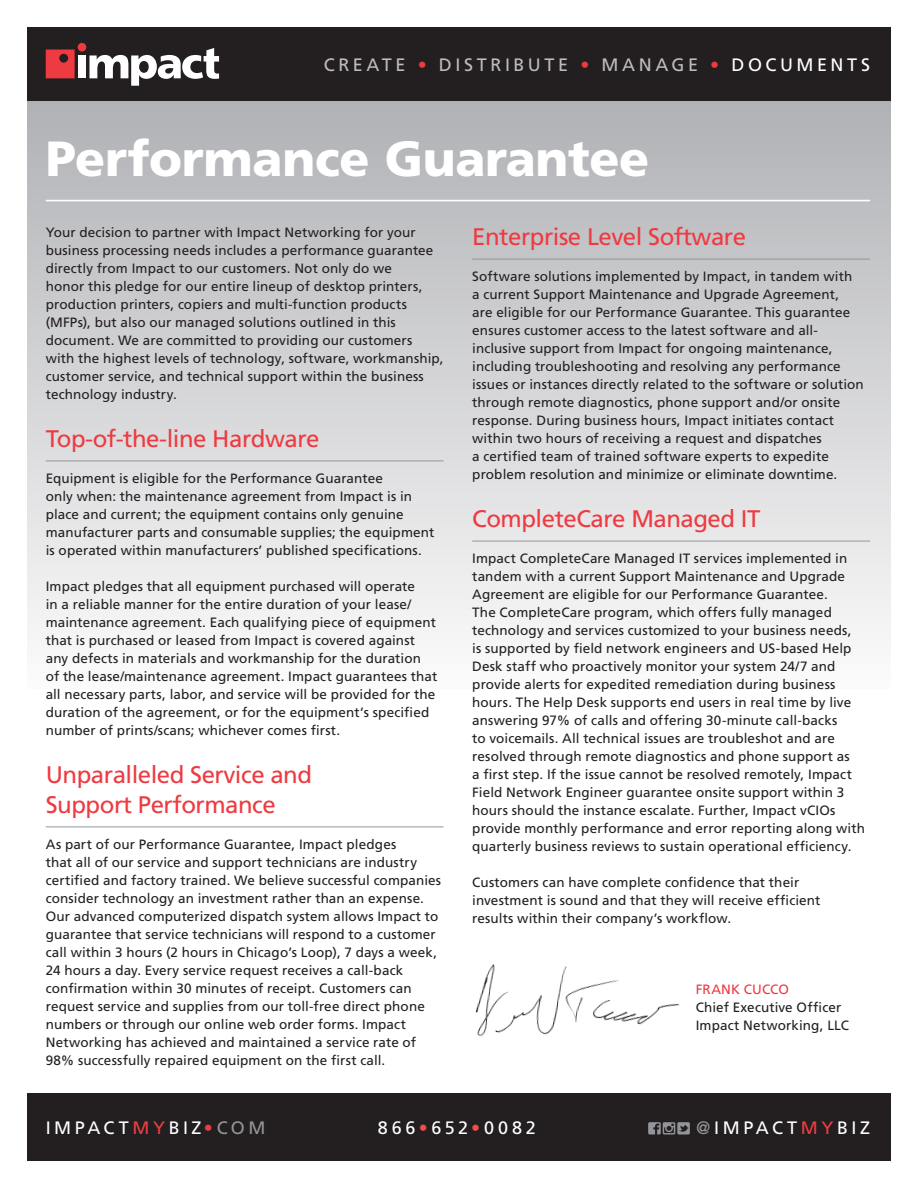
<style>
.page{position:relative;width:918px;height:1188px;background:#fff}
.page>*{position:absolute;margin:0;border:0;box-sizing:border-box;transform-origin:0 0}
.t1{font:900 49.35px "Frutiger";letter-spacing:-.005em;color:#fff}
.t2{font:24px/30px "Frutiger";letter-spacing:-.02em;color:#ee3a41}
.t3{font:18px "Frutiger";letter-spacing:.2em;color:#fff}
.t4{font:18px "Frutiger";letter-spacing:.2em;color:#bcbdc0}
.Headers{font:13.5px/18px "Frutiger";letter-spacing:.01em;color:#231f20}
.s1{color:#ee3a41}
.s2{color:#fff}
.s3{color:#ee3d42}
.s4{color:#939598}
.s5{color:#ee4f49}
</style>
<div class="page">
<div style="left:27px;top:28px;width:864px;height:73px;background:#231f20"></div>
<div style="left:78px;top:55px;width:8px;height:23px;background:#fff"></div>
<svg style="left:46px;top:50px;width:29px;height:28px"></svg>
<div style="left:78px;top:43px;width:8px;height:9px;background:#ee3a41;border-radius:50%"></div>
<svg style="left:89px;top:48px;width:130px;height:38px"></svg>
<div style="left:27px;top:101px;width:864px;height:587px;background:linear-gradient(to bottom,#b1b2b6,#fbfbfb)"></div>
<hr style="left:46px;top:461px;width:398px;height:1px;background:#939598">
<hr style="left:46px;top:827px;width:398px;height:1px;background:#939598">
<hr style="left:472px;top:259px;width:398px;height:1px;background:#939598">
<hr style="left:472px;top:541px;width:398px;height:1px;background:#939598">
<hr style="left:46px;top:200px;width:824px;height:1px;background:#fff">
<div style="left:27px;top:1094px;width:864px;height:67px;background:#231f20"></div>
<svg style="left:648px;top:1122px;width:42px;height:12px"></svg>
<img style="left:475px;top:964px;width:205px;height:73px">
<p class="t4" style="left:324px;top:54px;width:548px">CREATE <span class="s1">•</span> DISTRIBUTE <span class="s1">•</span> MANAGE <span class="s1">•</span> <span class="s2">DOCUMENTS</span></p>
<p class="t1" style="left:46px;top:129px;width:605px">Performance Guarantee</p>
<p class="Headers" style="left:46px;top:223px;width:399px">Your decision to partner with Impact Networking for your business processing needs includes a performance guarantee directly from Impact to our customers. Not only do we<br>honor this pledge for our entire lineup of desktop printers, production printers, copiers and multi-function products (MFPs), but also our managed solutions outlined in this document. We are committed to providing our customers with the highest levels of technology, software, workmanship, customer service, and technical support within the business technology industry.</p>
<p class="t2" style="left:46px;top:423px;width:275px">Top-of-the-line Hardware</p>
<p class="Headers" style="left:46px;top:469px;width:390px">Equipment is eligible for the Performance Guarantee<br>only when: the maintenance agreement from Impact is in place and current; the equipment contains only genuine manufacturer parts and consumable supplies; the equipment is operated within manufacturers’ published specifications.</p>
<p class="Headers" style="left:46px;top:577px;width:393px">Impact pledges that all equipment purchased will operate<br>in a reliable manner for the entire duration of your lease/ maintenance agreement. Each qualifying piece of equipment that is purchased or leased from Impact is covered against any defects in materials and workmanship for the duration of the lease/maintenance agreement. Impact guarantees that all necessary parts, labor, and service will be provided for the duration of the agreement, or for the equipment’s specified number of prints/scans; whichever comes first.</p>
<p class="t2" style="left:46px;top:759px;width:268px">Unparalleled Service and<br>Support Performance</p>
<p class="Headers" style="left:46px;top:835px;width:397px">As part of our Performance Guarantee, Impact pledges<br>that all of our service and support technicians are industry certified and factory trained. We believe successful companies consider technology an investment rather than an expense.<br>Our advanced computerized dispatch system allows Impact to guarantee that service technicians will respond to a customer call within 3 hours (2 hours in Chicago’s Loop), 7 days a week, 24 hours a day. Every service request receives a call-back confirmation within 30 minutes of receipt. Customers can request service and supplies from our toll-free direct phone numbers or through our online web order forms. Impact Networking has achieved and maintained a service rate of 98% successfully repaired equipment on the first call.</p>
<p class="t2" style="left:472px;top:222px;width:275px">Enterprise Level Software</p>
<p class="Headers" style="left:472px;top:267px;width:393px">Software solutions implemented by Impact, in tandem with<br>a current Support Maintenance and Upgrade Agreement,<br>are eligible for our Performance Guarantee. This guarantee ensures customer access to the latest software and all&shy;inclusive support from Impact for ongoing maintenance, including troubleshooting and resolving any performance issues or instances directly related to the software or solution through remote diagnostics, phone support and/or onsite response. During business hours, Impact initiates contact within two hours of receiving a request and dispatches<br>a certified team of trained software experts to expedite problem resolution and minimize or eliminate downtime.</p>
<p class="t2" style="left:472px;top:504px;width:290px">CompleteCare Managed IT</p>
<p class="Headers" style="left:472px;top:549px;width:394px">Impact CompleteCare Managed IT services implemented in tandem with a current Support Maintenance and Upgrade Agreement are eligible for our Performance Guarantee.<br>The CompleteCare program, which offers fully managed technology and services customized to your business needs,<br>is supported by field network engineers and US-based Help Desk staff who proactively monitor your system 24/7 and provide alerts for expedited remediation during business hours. The Help Desk supports end users in real time by live answering 97% of calls and offering 30-minute call-backs<br>to voicemails. All technical issues are troubleshot and are resolved through remote diagnostics and phone support as<br>a first step. If the issue cannot be resolved remotely, Impact Field Network Engineer guarantee onsite support within 3 hours should the instance escalate. Further, Impact vCIOs provide monthly performance and error reporting along with quarterly business reviews to sustain operational efficiency.</p>
<p class="Headers" style="left:472px;top:873px;width:350px">Customers can have complete confidence that their investment is sound and that they will receive efficient results within their company’s workflow.</p>
<p class="Headers" style="left:696px;top:980px;width:155px"><span class="s1">FRANK CUCCO<br></span>Chief Executive Officer<br>Impact Networking, LLC</p>
<p class="t3" style="left:46px;top:1118px;width:221px">IMPACT<span class="s3">MY</span>BIZ<span class="s3">•</span><span class="s4">COM</span></p>
<p class="t3" style="left:378px;top:1118px;width:159px">866<span class="s5">•</span>652<span class="s5">•</span>0082</p>
<p class="t3" style="left:696px;top:1118px;width:175px"><span class="s4">@</span>IMPACT<span class="s3">MY</span>BIZ</p>
</div>
